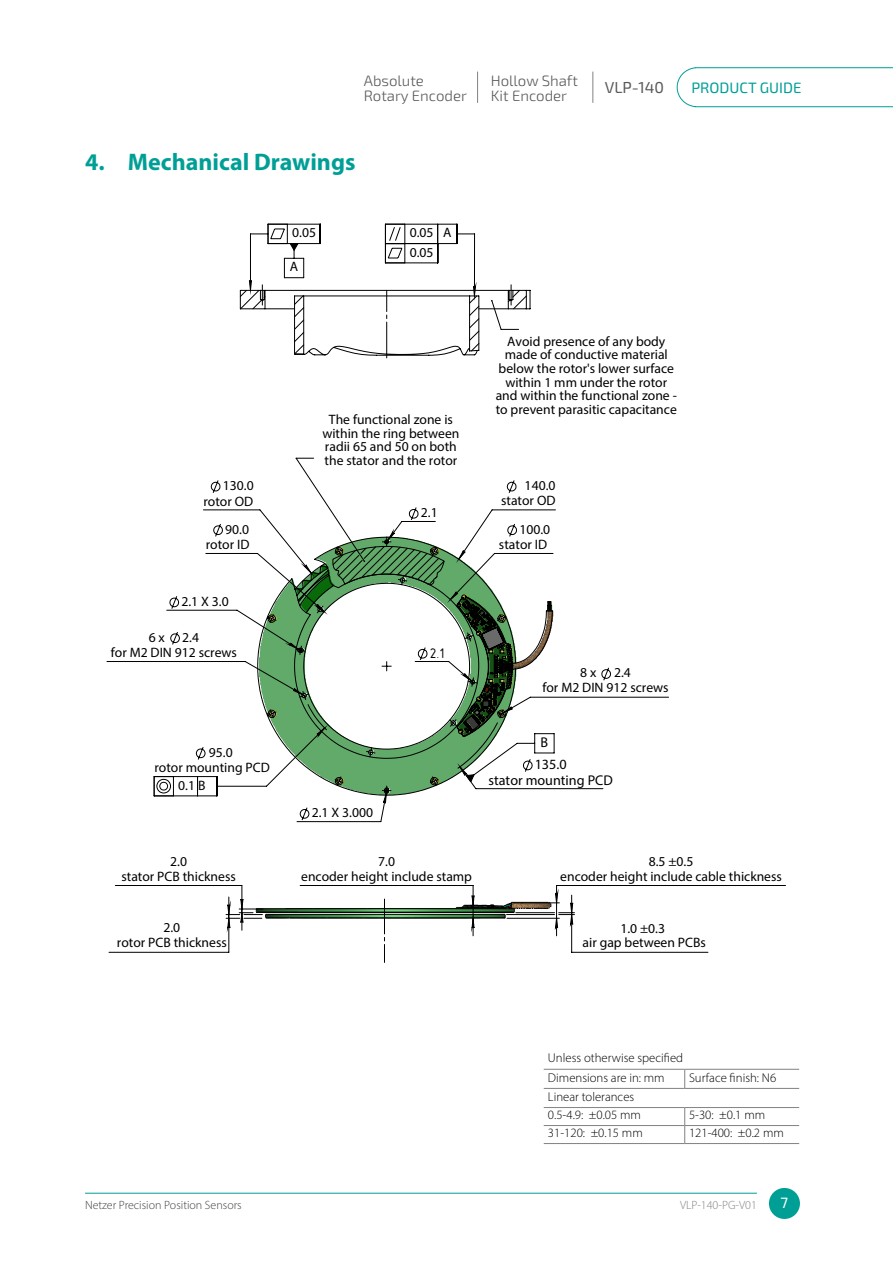
<style>
.page{position:relative;width:893px;height:1263px;background:#fff}
.page>*{position:absolute;margin:0;border:0;box-sizing:border-box;transform-origin:0 0}
.t1{font:700 24px "Myriad Pro";color:#009f96}
.t2{font:15.9px "Exo 2";color:#58595b}
.t3{font:300 15px/15px "Exo 2";color:#58595b}
.t4{font:15px "Exo 2";color:#009f96}
.t5{font:15px "Exo 2";color:#fff}
.t6{font:14.1px/15.5px "Myriad Pro";color:#000;text-align:center}
.t7{font:14.1px "GOST 2.304 81 type B";color:#000}
.t8{font:13.65px/15px "Myriad Pro";color:#000;text-align:center}
.t9{font:300 12.75px/19.4px "Myriad Pro";color:#000}
.t10{font:300 12px "Myriad Pro";color:#414042}
.t11{font:300 12px "Myriad Pro";color:#808285}
</style>
<div class="page">
<svg style="left:676px;top:67px;width:217px;height:40px"></svg>
<div style="left:769px;top:1188px;width:31px;height:31px;background:#009f96;border-radius:50%"></div>
<hr style="left:85px;top:1193px;width:672px;height:1px;background:#009f96">
<hr style="left:592px;top:72px;width:1px;height:31px;background:#808285">
<hr style="left:477px;top:72px;width:1px;height:31px;background:#808285">
<hr style="left:544px;top:1088px;width:141px;height:1px;background:#808285">
<hr style="left:685px;top:1088px;width:114px;height:1px;background:#808285">
<hr style="left:544px;top:1069px;width:141px;height:1px;background:#808285">
<hr style="left:685px;top:1069px;width:114px;height:1px;background:#808285">
<svg style="left:684px;top:1070px;width:1px;height:18px"></svg>
<hr style="left:544px;top:1107px;width:141px;height:1px;background:#808285">
<hr style="left:544px;top:1125px;width:141px;height:1px;background:#808285">
<hr style="left:544px;top:1143px;width:141px;height:1px;background:#808285">
<hr style="left:685px;top:1107px;width:114px;height:1px;background:#808285">
<hr style="left:685px;top:1125px;width:114px;height:1px;background:#808285">
<svg style="left:684px;top:1108px;width:1px;height:35px"></svg>
<hr style="left:685px;top:1143px;width:114px;height:1px;background:#808285">
<svg style="left:106px;top:509px;width:680px;height:444px"></svg>
<svg style="left:249px;top:244px;width:243px;height:288px"></svg>
<svg style="left:228px;top:532px;width:345px;height:396px"></svg>
<svg style="left:257px;top:536px;width:296px;height:260px"></svg>
<svg style="left:239px;top:285px;width:292px;height:73px"></svg>
<div style="left:685px;top:570px;width:157px;height:259px;background:#fff"></div>
<p class="t3" style="left:364px;top:73px;width:105px">Absolute<br>Rotary Encoder</p>
<h1 class="t1" style="left:85px;top:147px;width:272px">4. Mechanical Drawings</h1>
<p class="t8" style="left:292px;top:225px;width:25px">0.05</p>
<p class="t8" style="left:410px;top:223px;width:43px;line-height:19.4px;text-align:left">0.05 A<br>0.05</p>
<p class="t8" style="left:290px;top:259px;width:10px">A</p>
<p class="t3" style="left:491px;top:73px;width:89px">Hollow Shaft<br>Kit Encoder</p>
<p class="t2" style="left:605px;top:78px;width:61px">VLP-140</p>
<p class="t4" style="left:691px;top:79px;width:112px">PRODUCT GUIDE</p>
<p class="t8" style="left:203px;top:477px;width:52px;line-height:15.5px;text-align:right">130.0 rotor OD</p>
<p class="t8" style="left:206px;top:521px;width:45px;line-height:15.5px;text-align:right">90.0 rotor ID</p>
<p class="t8" style="left:181px;top:593px;width:49px">2.1 X 3.0</p>
<p class="t8" style="left:111px;top:629px;width:128px;text-align:left;text-indent:71px">2.4<br>for M2 DIN 912 screws</p>
<p class="t8" style="left:149px;top:629px;width:18px">6 x</p>
<p class="t8" style="left:154px;top:744px;width:117px;text-align:left;text-indent:54px">95.0<br>rotor mounting PCD</p>
<p class="t8" style="left:178px;top:777px;width:29px">0.1 B</p>
<p class="t8" style="left:322px;top:412px;width:139px;line-height:13.6px">The functional zone is within the ring between radii 65 and 50 on both the stator and the rotor</p>
<p class="t8" style="left:421px;top:505px;width:18px">2.1</p>
<p class="t8" style="left:496px;top:334px;width:183px;line-height:13.6px">Avoid presence of any body made of conductive material below the rotor's lower surface within 1 mm under the rotor and within the functional zone - to prevent parasitic capacitance</p>
<p class="t8" style="left:501px;top:478px;width:56px;text-align:right">140.0 stator OD</p>
<p class="t8" style="left:499px;top:521px;width:53px;line-height:15.5px;text-align:right">100.0 stator ID</p>
<p class="t8" style="left:312px;top:805px;width:63px">2.1 X 3.000</p>
<p class="t7" style="left:430px;top:646px;width:16px">2.1</p>
<p class="t8" style="left:542px;top:665px;width:128px;text-align:left;text-indent:72px">2.4<br>for M2 DIN 912 screws</p>
<p class="t8" style="left:580px;top:665px;width:18px">8 x</p>
<p class="t6" style="left:541px;top:734px;width:9px">B</p>
<p class="t6" style="left:489px;top:756px;width:126px">135.0<br>stator mounting PCD</p>
<p class="t8" style="left:121px;top:853px;width:116px">2.0<br>stator PCB thickness</p>
<p class="t8" style="left:117px;top:920px;width:111px">2.0<br>rotor PCB thickness</p>
<p class="t8" style="left:301px;top:853px;width:172px">7.0<br>encoder height include stamp</p>
<p class="t8" style="left:560px;top:853px;width:223px">8.5 ±0.5<br>encoder height include cable thickness</p>
<p class="t8" style="left:583px;top:920px;width:125px">1.0 ±0.3<br>air gap between PCBs</p>
<p class="t9" style="left:548px;top:1048px;width:137px">Unless otherwise specified<br>Dimensions are in: mm</p>
<p class="t9" style="left:689px;top:1067px;width:89px">Surface finish: N6</p>
<p class="t9" style="left:548px;top:1087px;width:95px;line-height:18.6px">Linear tolerances<br>0.5-4.9: ±0.05 mm</p>
<p class="t9" style="left:689px;top:1105px;width:78px">5-30: ±0.1 mm</p>
<p class="t9" style="left:548px;top:1123px;width:96px">31-120: ±0.15 mm</p>
<p class="t9" style="left:689px;top:1123px;width:96px">121-400: ±0.2 mm</p>
<p class="t10" style="left:85px;top:1198px;width:158px">Netzer Precision Position Sensors</p>
<p class="t5" style="left:781px;top:1194px;width:9px">7</p>
<p class="t11" style="left:680px;top:1198px;width:78px">VLP-140-PG-V01</p>
</div>
